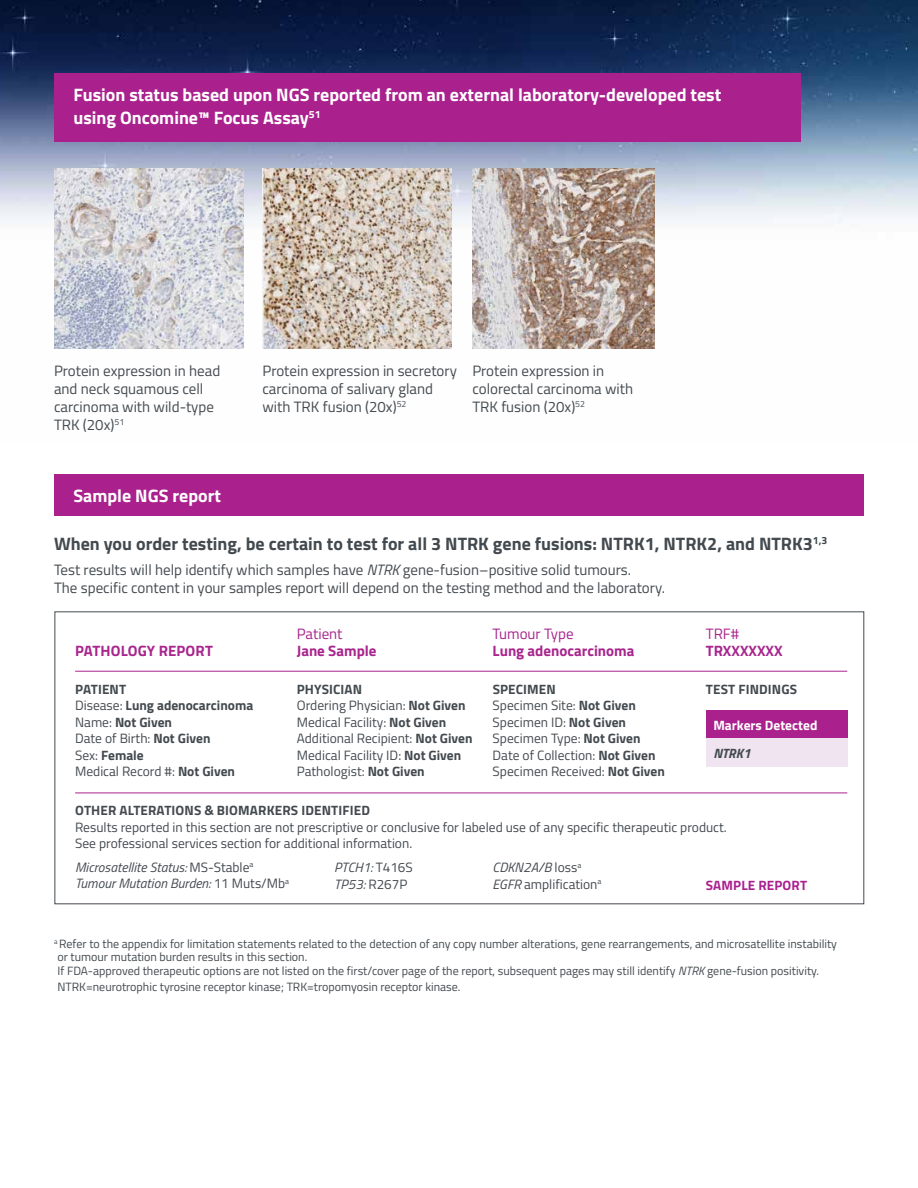
<style>
.page{position:relative;width:918px;height:1188px;background:#fff}
.page>*{position:absolute;margin:0;border:0;box-sizing:border-box;transform-origin:0 0}
.t1{font:700 18px/22.5px "Titillium Web";color:#fff}
.t2{font:700 18px "Titillium Web";color:#434a4f}
.t3{font:15px/18px "Titillium Web";color:#434a4f}
.t4{font:700 15px "Titillium Web";color:#a8258d}
.t5{font:15px "Titillium Web";color:#a8258d}
.t6{font:13.5px/16.5px "Titillium Web";color:#434a4f}
.t7{font:700 13.5px/16.5px "Titillium Web";letter-spacing:.01em;color:#434a4f}
.t8{font:italic 13.5px/16.5px "Titillium Web";color:#434a4f}
.t9{font:700 13.5px "Titillium Web";color:#fff}
.t10{font:700 13.5px "Titillium Web";letter-spacing:.01em;color:#aa218e}
.t11{font:italic 700 13.5px "Titillium Web";color:#434a4f}
.t12{font:12px/13.5px "Titillium Web";color:#434a4f}
.s1{font-style:italic}
.s2{font-weight:700}
.s3{font-weight:400}
.s4{font-style:normal}
</style>
<div class="page">
<img style="left:0;top:0;width:918px;height:349px">
<img style="left:54px;top:168px;width:189px;height:181px">
<img style="left:262px;top:168px;width:190px;height:181px">
<img style="left:472px;top:168px;width:183px;height:181px">
<div style="left:54px;top:74px;width:747px;height:68px;background:#aa218e"></div>
<div style="left:54px;top:474px;width:810px;height:41px;background:#aa218e"></div>
<div style="left:706px;top:710px;width:141px;height:28px;background:#aa218e"></div>
<div style="left:706px;top:738px;width:141px;height:29px;background:#f0e4f1"></div>
<hr style="left:75px;top:671px;width:772px;height:1px;background:#aa218e">
<hr style="left:75px;top:793px;width:772px;height:1px;background:#aa218e">
<h1 class="t1" style="left:73px;top:83px;width:649px">Fusion status based upon NGS reported from an external laboratory-developed test using Oncomine™ Focus Assay<sup>51</sup></h1>
<p class="t3" style="left:54px;top:361px;width:168px">Protein expression in head and neck squamous cell carcinoma with wild-type<br>TRK (20x)<sup>51</sup></p>
<h1 class="t1" style="left:73px;top:483px;width:149px">Sample NGS report</h1>
<p class="t3" style="left:262px;top:361px;width:196px">Protein expression in secretory carcinoma of salivary gland with TRK fusion (20x)<sup>52</sup></p>
<p class="t3" style="left:472px;top:361px;width:162px">Protein expression in colorectal carcinoma with<br>TRK fusion (20x)<sup>52</sup></p>
<h1 class="t2" style="left:54px;top:530px;width:775px">When you order testing, be certain to test for all 3 NTRK gene fusions: NTRK1, NTRK2, and NTRK3<sup>1,3</sup></h1>
<p class="t3" style="left:54px;top:560px;width:613px">Test results will help identify which samples have <span class="s1">NTRK</span> gene-fusion–positive solid tumours.<br>The specific content in your samples report will depend on the testing method and the laboratory.</p>
<p class="t4" style="left:75px;top:639px;width:139px">PATHOLOGY REPORT</p>
<p class="t5" style="left:297px;top:623px;width:47px">Patient</p>
<p class="t4" style="left:297px;top:639px;width:81px">Jane Sample</p>
<p class="t5" style="left:493px;top:623px;width:83px">Tumour Type</p>
<p class="t4" style="left:493px;top:639px;width:143px">Lung adenocarcinoma</p>
<p class="t5" style="left:706px;top:623px;width:35px">TRF#</p>
<p class="t4" style="left:706px;top:639px;width:78px">TRXXXXXXX</p>
<p class="t6" style="left:297px;top:680px;width:177px"><span class="s2">PHYSICIAN<br></span>Ordering Physician: <span class="s2">Not Given<br></span>Medical Facility: <span class="s2">Not Given<br></span>Additional Recipient: <span class="s2">Not Given<br></span>Medical Facility ID: <span class="s2">Not Given<br></span>Pathologist: <span class="s2">Not Given</span></p>
<p class="t6" style="left:493px;top:680px;width:174px"><span class="s2">SPECIMEN<br></span>Specimen Site: <span class="s2">Not Given<br></span>Specimen ID: <span class="s2">Not Given<br></span>Specimen Type: <span class="s2">Not Given<br></span>Date of Collection: <span class="s2">Not Given<br></span>Specimen Received: <span class="s2">Not Given</span></p>
<p class="t7" style="left:706px;top:680px;width:93px">TEST FINDINGS</p>
<p class="t7" style="left:75px;top:680px;width:180px">PATIENT<br><span class="s3">Disease:</span> Lung adenocarcinoma<br><span class="s3">Name:</span> Not Given<br><span class="s3">Date of Birth:</span> Not Given<br><span class="s3">Sex:</span> Female<br><span class="s3">Medical Record #:</span> Not Given</p>
<p class="t7" style="left:75px;top:802px;width:296px">OTHER ALTERATIONS &amp; BIOMARKERS IDENTIFIED</p>
<p class="t6" style="left:75px;top:818px;width:653px">Results reported in this section are not prescriptive or conclusive for labeled use of any specific therapeutic product.<br>See professional services section for additional information.</p>
<p class="t8" style="left:75px;top:858px;width:216px">Microsatellite Status: <span class="s4">MS-Stable</span><sup>a<br></sup>Tumour Mutation Burden: <span class="s4">11 Muts/Mb</span><sup>a</sup></p>
<p class="t9" style="left:713px;top:715px;width:106px">Markers Detected</p>
<p class="t11" style="left:713px;top:743px;width:39px">NTRK1</p>
<p class="t8" style="left:334px;top:859px;width:80px">PTCH1: <span class="s4">T416S<br></span>TP53: <span class="s4">R267P</span></p>
<p class="t6" style="left:493px;top:859px;width:110px"><span class="s1">CDKN2A/B</span> loss<sup>a<br></sup><span class="s1">EGFR</span> amplification<sup>a</sup></p>
<p class="t10" style="left:706px;top:875px;width:103px">SAMPLE REPORT</p>
<p class="t12" style="left:54px;top:936px;width:784px"><sup>a</sup> Refer to the appendix for limitation statements related to the detection of any copy number alterations, gene rearrangements, and microsatellite instability or tumour mutation burden results in this section.<br>If FDA-approved therapeutic options are not listed on the first/cover page of the report, subsequent pages may still identify <span class="s1">NTRK</span> gene-fusion positivity.</p>
<p class="t12" style="left:58px;top:979px;width:404px">NTRK=neurotrophic tyrosine receptor kinase; TRK=tropomyosin receptor kinase.</p>
</div>
